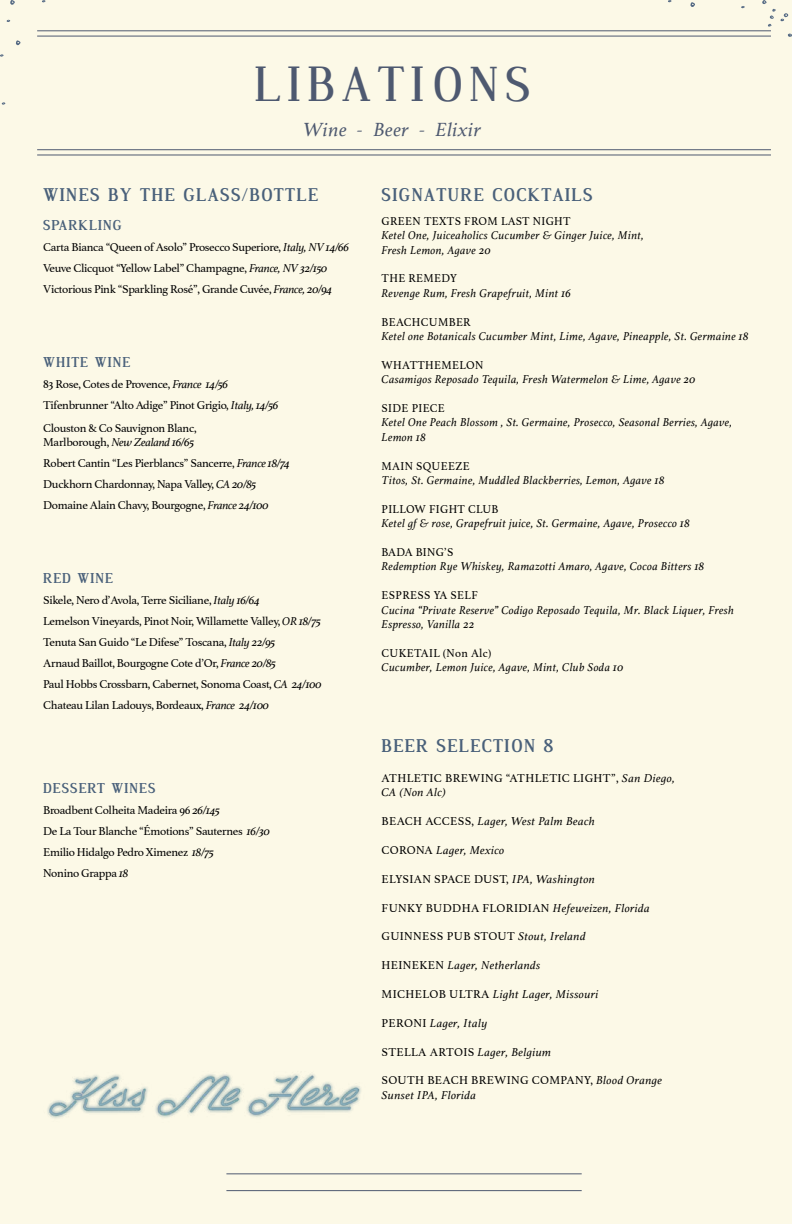
<style>
.page{position:relative;width:792px;height:1224px;background:#fcf9e7}
.page>*{position:absolute;margin:0;border:0;box-sizing:border-box;transform-origin:0 0}
.t1{font:48px "Dustismo Roman";letter-spacing:.14em;color:#4e5970}
.t2{font:italic 20px "Athelas";letter-spacing:.03em;color:#4e5970}
.t3{font:700 18px "Dustismo Roman";letter-spacing:.08em;color:#49607a}
.t4{font:700 14px "Dustismo Roman";letter-spacing:.08em;color:#49607a}
.t5{font:12px/21px "Athelas";letter-spacing:-.025em;color:#000}
.t6{font:italic 12px/14.4px "Athelas";letter-spacing:.03em;color:#000;scale:.96 1}
.t7{font:italic 12px/14.4px "Athelas";letter-spacing:.03em;color:#000}
.t8{font:12px "Athelas";letter-spacing:.03em;color:#000;scale:.96 1}
.t9{font:12px/14.4px "Athelas";letter-spacing:.03em;color:#000}
.t10{font:12px "Athelas";letter-spacing:.02em;color:#000}
.t11{font:12px "Athelas";letter-spacing:.025em;color:#000;scale:.96 1}
.s1{font-style:italic}
.s2{font-style:normal}
</style>
<div class="page">
<hr style="left:37px;top:149px;width:734px;height:1px;background:#4e5970">
<hr style="left:37px;top:155px;width:734px;height:1px;background:#4e5970">
<hr style="left:37px;top:31px;width:734px;height:1px;background:#4e5970">
<hr style="left:37px;top:36px;width:734px;height:1px;background:#4e5970">
<hr style="left:226px;top:1174px;width:356px;height:1px;background:#4e5970">
<hr style="left:226px;top:1190px;width:356px;height:1px;background:#4e5970">
<svg style="left:788px;top:33px;width:4px;height:4px"></svg>
<svg style="left:762px;top:0;width:26px;height:27px"></svg>
<svg style="left:690px;top:2px;width:5px;height:5px"></svg>
<svg style="left:10px;top:0;width:5px;height:5px"></svg>
<svg style="left:16px;top:40px;width:5px;height:5px"></svg>
<img style="left:47px;top:1074px;width:314px;height:45px">
<h1 class="t1" style="left:254px;top:50px;width:278px">LIBATIONS</h1>
<h2 class="t2" style="left:303px;top:113px;width:179px">Wine - Beer - Elixir</h2>
<h3 class="t3" style="left:43px;top:182px;width:276px">WINES BY THE GLASS/BOTTLE</h3>
<h3 class="t3" style="left:382px;top:182px;width:212px">SIGNATURE COCKTAILS</h3>
<p class="t8" style="left:382px;top:211px;width:198px">GREEN TEXTS FROM LAST NIGHT</p>
<p class="t6" style="left:382px;top:228px;width:275px">Ketel One, Juiceaholics Cucumber &amp; Ginger Juice, Mint,<br>Fresh Lemon, Agave 20</p>
<p class="t8" style="left:382px;top:269px;width:80px">THE REMEDY</p>
<p class="t6" style="left:382px;top:285px;width:199px">Revenge Rum, Fresh Grapefruit, Mint 16</p>
<p class="t8" style="left:382px;top:312px;width:94px">BEACHCUMBER</p>
<p class="t6" style="left:382px;top:329px;width:384px">Ketel one Botanicals Cucumber Mint, Lime, Agave, Pineapple, St. Germaine 18</p>
<p class="t8" style="left:382px;top:355px;width:108px">WHATTHEMELON</p>
<p class="t6" style="left:382px;top:372px;width:328px">Casamigos Reposado Tequila, Fresh Watermelon &amp; Lime, Agave 20</p>
<p class="t8" style="left:382px;top:398px;width:67px">SIDE PIECE</p>
<p class="t6" style="left:382px;top:415px;width:367px">Ketel One Peach Blossom , St. Germaine, Prosecco, Seasonal Berries, Agave,<br>Lemon 18</p>
<p class="t8" style="left:382px;top:456px;width:93px">MAIN SQUEEZE</p>
<p class="t6" style="left:382px;top:473px;width:296px">Titos, St. Germaine, Muddled Blackberries, Lemon, Agave 18</p>
<p class="t8" style="left:382px;top:499px;width:123px">PILLOW FIGHT CLUB</p>
<p class="t6" style="left:382px;top:516px;width:323px">Ketel gf &amp; rose, Grapefruit juice, St. Germaine, Agave, Prosecco 18</p>
<p class="t11" style="left:382px;top:542px;width:77px">BADA BING’S</p>
<p class="t6" style="left:382px;top:559px;width:338px">Redemption Rye Whiskey, Ramazotti Amaro, Agave, Cocoa Bitters 18</p>
<p class="t8" style="left:382px;top:586px;width:102px">ESPRESS YA SELF</p>
<p class="t6" style="left:382px;top:602px;width:369px">Cucina “Private Reserve” Codigo Reposado Tequila, Mr. Black Liquer, Fresh<br>Espresso, Vanilla 22</p>
<p class="t8" style="left:382px;top:643px;width:116px">CUKETAIL (Non Alc)</p>
<p class="t6" style="left:382px;top:660px;width:253px">Cucumber, Lemon Juice, Agave, Mint, Club Soda 10</p>
<p class="t4" style="left:43px;top:215px;width:80px">SPARKLING</p>
<p class="t5" style="left:43px;top:236px;width:308px">Carta Bianca “Queen of Asolo” Prosecco Superiore, <span class="s1">Italy, NV 14/66<br></span>Veuve Clicquot “Yellow Label” Champagne, <span class="s1">France, NV 32/150<br></span>Victorious Pink “Sparkling Rosé”, Grande Cuvée, <span class="s1">France, 20/94</span></p>
<p class="t4" style="left:43px;top:352px;width:89px">WHITE WINE</p>
<p class="t5" style="left:43px;top:373px;width:237px">83 Rose, Cotes de Provence, <span class="s1">France 14/56<br></span>Tifenbrunner “Alto Adige” Pinot Grigio, <span class="s1">Italy, 14/56</span></p>
<p class="t5" style="left:43px;top:420px;width:155px;line-height:14px">Clouston &amp; Co Sauvignon Blanc,<br>Marlborough, <span class="s1">New Zealand 16/65</span></p>
<p class="t5" style="left:43px;top:452px;width:248px">Robert Cantin “Les Pierblancs” Sancerre, <span class="s1">France 18/74<br></span>Duckhorn Chardonnay, Napa Valley, <span class="s1">CA 20/85<br></span>Domaine Alain Chavy, Bourgogne, <span class="s1">France 24/100</span></p>
<p class="t4" style="left:43px;top:568px;width:71px">RED WINE</p>
<p class="t5" style="left:43px;top:589px;width:280px">Sikele, Nero d’Avola, Terre Siciliane, <span class="s1">Italy 16/64<br></span>Lemelson Vineyards, Pinot Noir, Willamette Valley, <span class="s1">OR 18/75<br></span>Tenuta San Guido “Le Difese” Toscana, <span class="s1">Italy 22/95<br></span>Arnaud Baillot, Bourgogne Cote d’Or, <span class="s1">France 20/85<br></span>Paul Hobbs Crossbarn, Cabernet, Sonoma Coast, <span class="s1">CA 24/100<br></span>Chateau Lilan Ladouys, Bordeaux, <span class="s1">France 24/100</span></p>
<p class="t4" style="left:43px;top:778px;width:114px">DESSERT WINES</p>
<p class="t5" style="left:43px;top:799px;width:228px">Broadbent Colheita Madeira 96 <span class="s1">26/145<br></span>De La Tour Blanche “Émotions” Sauternes <span class="s1">16/30<br></span>Emilio Hidalgo Pedro Ximenez <span class="s1">18/75<br></span>Nonino Grappa <span class="s1">18</span></p>
<h3 class="t3" style="left:382px;top:733px;width:173px">BEER SELECTION 8</h3>
<p class="t9" style="left:382px;top:770px;width:295px">ATHLETIC BREWING “ATHLETIC LIGHT”, <span class="s1">San Diego,<br>CA (Non Alc)</span></p>
<p class="t7" style="left:382px;top:814px;width:215px"><span class="s2">BEACH ACCESS,</span> Lager, West Palm Beach</p>
<p class="t7" style="left:382px;top:843px;width:124px"><span class="s2">CORONA</span> Lager, Mexico</p>
<p class="t10" style="left:382px;top:869px;width:215px">ELYSIAN SPACE DUST, <span class="s1">IPA, Washington</span></p>
<p class="t9" style="left:382px;top:900px;width:270px">FUNKY BUDDHA FLORIDIAN <span class="s1">Hefeweizen, Florida</span></p>
<p class="t9" style="left:382px;top:929px;width:206px">GUINNESS PUB STOUT <span class="s1">Stout, Ireland</span></p>
<p class="t7" style="left:382px;top:958px;width:160px"><span class="s2">HEINEKEN</span> Lager, Netherlands</p>
<p class="t7" style="left:382px;top:987px;width:218px"><span class="s2">MICHELOB ULTRA</span> Light Lager, Missouri</p>
<p class="t7" style="left:382px;top:1015px;width:107px"><span class="s2">PERONI</span> Lager, Italy</p>
<p class="t7" style="left:382px;top:1044px;width:171px"><span class="s2">STELLA ARTOIS</span> Lager, Belgium</p>
<p class="t7" style="left:382px;top:1073px;width:282px"><span class="s2">SOUTH BEACH BREWING COMPANY,</span> Blood Orange<br>Sunset IPA, Florida</p>
</div>
